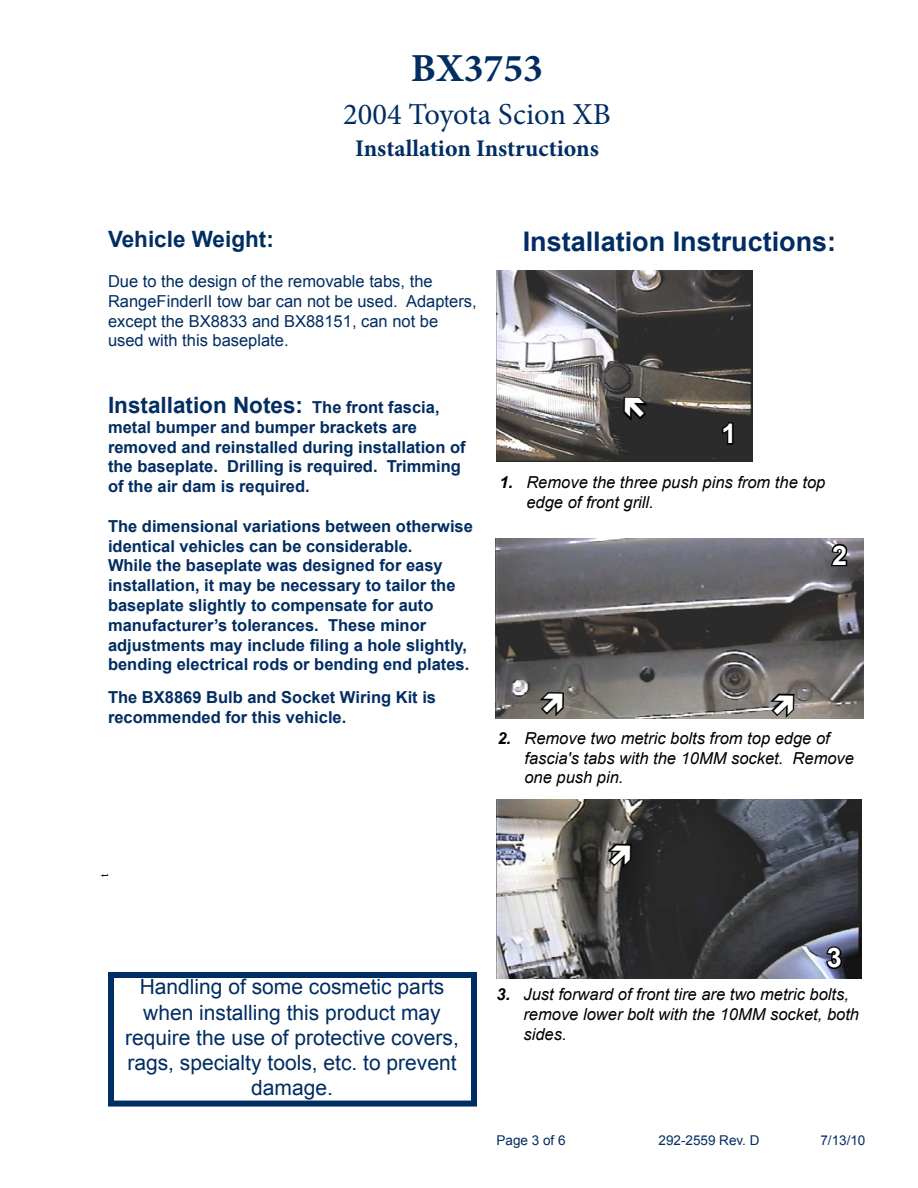
<style>
.page{position:relative;width:918px;height:1188px;background:#fff}
.page>*{position:absolute;margin:0;border:0;box-sizing:border-box;transform-origin:0 0}
.t1{font:700 39.75px "Minion Pro";color:#002d62}
.t2{font:30.45px "Minion Pro";color:#002d62}
.t3{font:700 27px "Arial";color:#002d62}
.t4{font:700 27px "Arial";color:#fff}
.t5{font:700 23.85px "Minion Pro";color:#002d62}
.t6{font:700 22.5px "Arial";color:#002d62}
.t7{font:21px/25.2px "Arial";color:#002d62;text-align:center}
.t8{font:700 16.5px/19.8px "Arial";color:#002d62}
.t9{font:italic 16.5px/19.8px "Arial";color:#000}
.t10{font:16.5px/19.8px "Arial";color:#002d62}
.t11{font:13.5px "Arial";color:#002d62}
.t12{font:12px "Times New Roman";color:#000}
.s1{font-size:16.5px}
.s2{font-weight:700}
</style>
<div class="page">
<img style="left:496px;top:799px;width:365px;height:180px">
<svg style="left:825px;top:944px;width:19px;height:27px"></svg>
<img style="left:496px;top:270px;width:256px;height:192px">
<svg style="left:721px;top:421px;width:14px;height:25px"></svg>
<img style="left:495px;top:539px;width:369px;height:179px">
<svg style="left:829px;top:542px;width:21px;height:26px"></svg>
<div style="left:108px;top:972px;width:369px;height:135px;border:6px solid #002d62"></div>
<svg style="left:604px;top:842px;width:30px;height:29px"></svg>
<svg style="left:622px;top:394px;width:29px;height:31px"></svg>
<svg style="left:536px;top:691px;width:30px;height:28px"></svg>
<svg style="left:766px;top:692px;width:31px;height:27px"></svg>
<h1 class="t1" style="left:411px;top:41px;width:134px">BX3753</h1>
<h2 class="t2" style="left:343px;top:94px;width:269px">2004 Toyota Scion XB</h2>
<h3 class="t5" style="left:355px;top:132px;width:245px">Installation Instructions</h3>
<h3 class="t6" style="left:108px;top:224px;width:167px">Vehicle Weight:</h3>
<p class="t10" style="left:108px;top:271px;width:370px">Due to the design of the removable tabs, the RangeFinderII tow bar can not be used. Adapters, except the BX8833 and BX88151, can not be used with this baseplate.</p>
<h3 class="t6" style="left:108px;top:390px;width:333px">Installation Notes: <span class="s1">The front fascia,</span></h3>
<p class="t8" style="left:108px;top:418px;width:359px">metal bumper and bumper brackets are removed and reinstalled during installation of the baseplate. Drilling is required. Trimming of the air dam is required.</p>
<p class="t8" style="left:108px;top:517px;width:366px">The dimensional variations between otherwise identical vehicles can be considerable.<br>While the baseplate was designed for easy installation, it may be necessary to tailor the baseplate slightly to compensate for auto manufacturer’s tolerances. These minor adjustments may include filing a hole slightly, bending electrical rods or bending end plates.</p>
<p class="t8" style="left:108px;top:688px;width:330px">The BX8869 Bulb and Socket Wiring Kit is recommended for this vehicle.</p>
<h3 class="t3" style="left:523px;top:223px;width:315px">Installation Instructions:</h3>
<h3 class="t4" style="left:722px;top:416px;width:17px">1</h3>
<p class="t9" style="left:526px;top:473px;width:300px;text-indent:-27px"><span class="s2">1.</span> Remove the three push pins from the top edge of front grill.</p>
<h3 class="t4" style="left:832px;top:537px;width:17px">2</h3>
<p class="t9" style="left:524px;top:728px;width:331px;text-indent:-27px"><span class="s2">2.</span> Remove two metric bolts from top edge of fascia's tabs with the 10MM socket. Remove one push pin.</p>
<p class="t12" style="left:96px;top:877px;width:5px;rotate:-90deg">t</p>
<p class="t7" style="left:125px;top:975px;width:335px">Handling of some cosmetic parts when installing this product may require the use of protective covers, rags, specialty tools, etc. to prevent damage.</p>
<h3 class="t4" style="left:827px;top:940px;width:17px">3</h3>
<p class="t9" style="left:523px;top:985px;width:337px;text-indent:-27px"><span class="s2">3.</span> Just forward of front tire are two metric bolts, remove lower bolt with the 10MM socket, both sides.</p>
<p class="t11" style="left:496px;top:1132px;width:71px">Page 3 of 6</p>
<p class="t11" style="left:658px;top:1132px;width:103px">292-2559 Rev. D</p>
<p class="t11" style="left:820px;top:1132px;width:47px">7/13/10</p>
</div>
